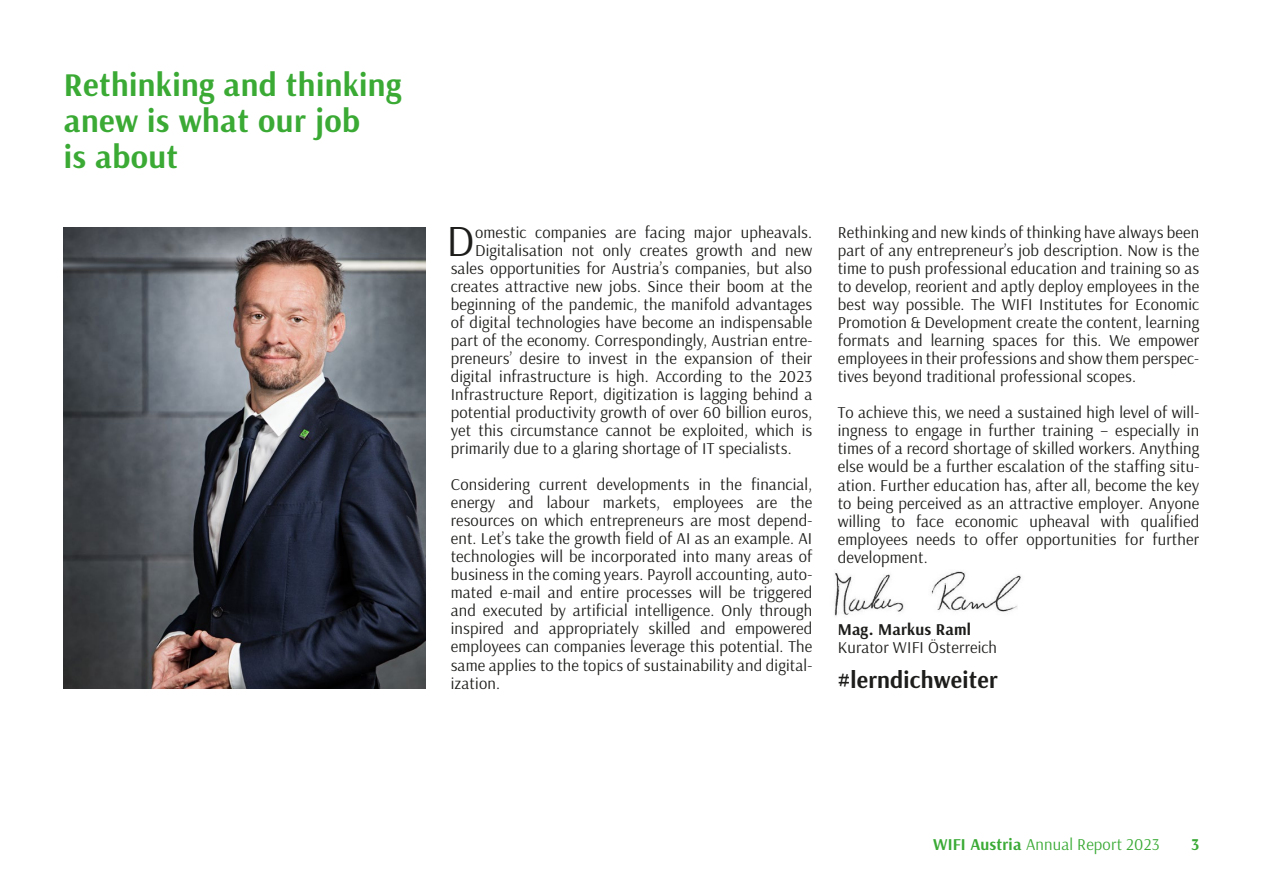
<style>
.page{position:relative;width:1263px;height:893px;background:#fff}
.page>*{position:absolute;margin:0;border:0;box-sizing:border-box;transform-origin:0 0}
.t1{font:44.25px "Arsenal";color:#1d1d1b}
.t2{font:700 33px/36px "Arsenal";letter-spacing:.01em;color:#3aaa35}
.t3{font:700 24px "Arsenal";letter-spacing:.01em;color:#1d1d1b}
.t4{font:16.5px/18px "Arsenal";letter-spacing:.01em;color:#1d1d1b;text-align:justify}
.t5{font:16.5px "Arsenal";letter-spacing:.01em;color:#3aaa35}
.t6{font:700 16.5px "Arsenal";letter-spacing:.01em;color:#1d1d1b}
.t7{font:700 16.5px "Arsenal";color:#3aaa35}
.s1{font-weight:700}
</style>
<div class="page">
<img style="left:64px;top:228px;width:361px;height:461px">
<img style="left:834px;top:571px;width:187px;height:45px">
<h2 class="t2" style="left:64px;top:66px;width:339px">Rethinking and thinking anew is what our job<br>is about</h2>
<h1 class="t1" style="left:447px;top:212px;width:30px">D</h1>
<p class="t4" style="left:475px;top:223px;width:339px">omestic companies are facing major upheavals.</p>
<p class="t4" style="left:475px;top:241px;width:339px">Digitalisation not only creates growth and new</p>
<p class="t4" style="left:451px;top:259px;width:363px">sales opportunities for Austria’s companies, but also</p>
<p class="t4" style="left:451px;top:277px;width:363px">creates attractive new jobs. Since their boom at the</p>
<p class="t4" style="left:451px;top:295px;width:363px">beginning of the pandemic, the manifold advantages</p>
<p class="t4" style="left:451px;top:313px;width:363px">of digital technologies have become an indispensable</p>
<p class="t4" style="left:451px;top:331px;width:363px">part of the economy. Correspondingly, Austrian entre-</p>
<p class="t4" style="left:451px;top:349px;width:363px">preneurs’ desire to invest in the expansion of their</p>
<p class="t4" style="left:451px;top:367px;width:363px">digital infrastructure is high. According to the 2023</p>
<p class="t4" style="left:451px;top:385px;width:363px">Infrastructure Report, digitization is lagging behind a</p>
<p class="t4" style="left:451px;top:403px;width:363px">potential productivity growth of over 60 billion euros,</p>
<p class="t4" style="left:451px;top:421px;width:363px">yet this circumstance cannot be exploited, which is</p>
<p class="t4" style="left:451px;top:439px;width:342px">primarily due to a glaring shortage of IT specialists.</p>
<p class="t4" style="left:451px;top:475px;width:363px">Considering current developments in the financial, energy and labour markets, employees are the resources on which entrepreneurs are most depend&shy;ent. Let’s take the growth field of AI as an example. AI technologies will be incorporated into many areas of business in the coming years. Payroll accounting, auto&shy;mated e-mail and entire processes will be triggered and executed by artificial intelligence. Only through inspired and appropriately skilled and empowered employees can companies leverage this potential. The same applies to the topics of sustainability and digital&shy;ization.</p>
<p class="t4" style="left:838px;top:223px;width:363px">Rethinking and new kinds of thinking have always been part of any entrepreneur’s job description. Now is the time to push professional education and training so as to develop, reorient and aptly deploy employees in the best way possible. The WIFI Institutes for Economic Promotion &amp; Development create the content, learning formats and learning spaces for this. We empower employees in their professions and show them perspec&shy;tives beyond traditional professional scopes.</p>
<p class="t4" style="left:838px;top:403px;width:363px">To achieve this, we need a sustained high level of will&shy;ingness to engage in further training – especially in times of a record shortage of skilled workers. Anything else would be a further escalation of the staffing situ&shy;ation. Further education has, after all, become the key to being perceived as an attractive employer. Anyone willing to face economic upheaval with qualified employees needs to offer opportunities for further development.</p>
<p class="t6" style="left:838px;top:617px;width:135px">Mag. Markus Raml</p>
<p class="t4" style="left:838px;top:637px;width:161px">Kurator WIFI Österreich</p>
<h3 class="t3" style="left:838px;top:663px;width:161px">#lerndichweiter</h3>
<p class="t5" style="left:933px;top:834px;width:228px"><span class="s1">WIFI Austria</span> Annual Report 2023</p>
<p class="t7" style="left:1191px;top:833px;width:10px">3</p>
</div>
